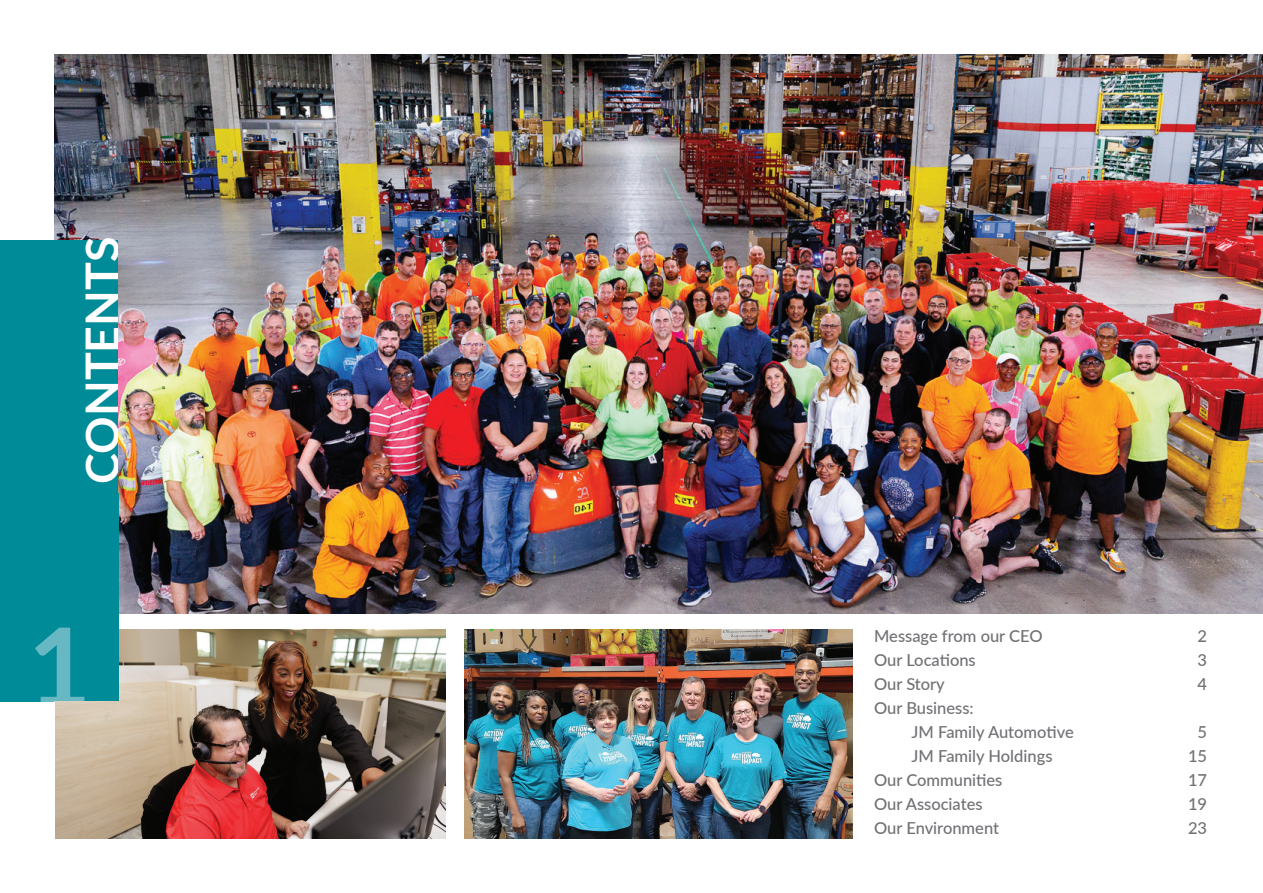
<style>
.page{position:relative;width:1263px;height:893px;background:#fff}
.page>*{position:absolute;margin:0;border:0;box-sizing:border-box;transform-origin:0 0}
.t1{font:700 109.5px "Lato";color:#67b8c2}
.t2{font:700 46.5px "Lato";color:#fff}
.t3{font:500 16.5px/24px "Lato";color:#717074}
</style>
<div class="page">
<img style="left:464px;top:629px;width:388px;height:210px">
<img style="left:55px;top:629px;width:391px;height:210px">
<img style="left:54px;top:54px;width:1209px;height:560px">
<div style="left:0;top:240px;width:118px;height:462px;background:#008b98"></div>
<img style="left:55px;top:702px;width:65px;height:66px">
<img style="left:118px;top:240px;width:86px;height:252px">
<h2 class="t2" style="left:68px;top:484px;width:249px;rotate:-90deg">CONTENTS</h2>
<h1 class="t1" style="left:28px;top:586px;width:65px">1</h1>
<p class="t3" style="left:874px;top:623px;width:170px">Message from our CEO</p>
<p class="t3" style="left:1197px;top:623px;width:11px">2</p>
<p class="t3" style="left:874px;top:647px;width:103px">Our Locations</p>
<p class="t3" style="left:1197px;top:647px;width:11px">3</p>
<p class="t3" style="left:874px;top:671px;width:72px">Our Story</p>
<p class="t3" style="left:1197px;top:671px;width:11px">4</p>
<p class="t3" style="left:912px;top:695px;width:164px;text-indent:-38px">Our Business:<br>JM Family Automotive</p>
<p class="t3" style="left:1197px;top:719px;width:11px">5</p>
<p class="t3" style="left:912px;top:743px;width:142px">JM Family Holdings</p>
<p class="t3" style="left:1188px;top:743px;width:21px">15</p>
<p class="t3" style="left:874px;top:767px;width:130px">Our Communities</p>
<p class="t3" style="left:1188px;top:767px;width:21px">17</p>
<p class="t3" style="left:874px;top:791px;width:110px">Our Associates</p>
<p class="t3" style="left:1188px;top:791px;width:21px">19</p>
<p class="t3" style="left:874px;top:815px;width:126px">Our Environment</p>
<p class="t3" style="left:1188px;top:815px;width:21px">23</p>
</div>
